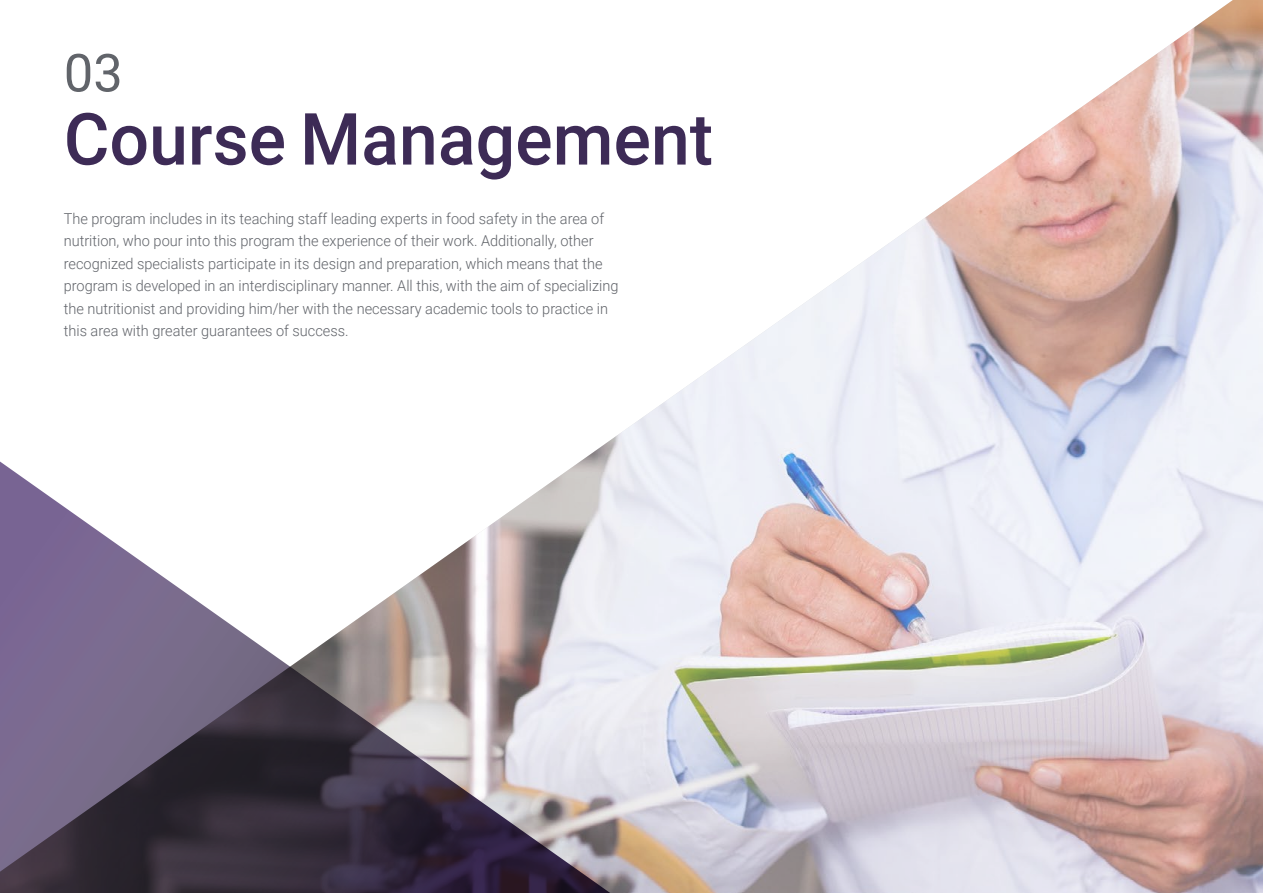
<style>
.page{position:relative;width:1263px;height:893px;background:#fff}
.page>*{position:absolute;margin:0;border:0;box-sizing:border-box;transform-origin:0 0}
.t1{font:500 72px "Roboto";color:#3d2b56}
.t2{font:52.5px "Roboto";color:#61646a}
.t3{font:300 15px/22.5px "Roboto";color:#61646a}
</style>
<div class="page">
<img style="left:602px;top:0;width:661px;height:893px">
<svg style="left:0;top:446px;width:640px;height:447px"></svg>
<h2 class="t2" style="left:64px;top:36px;width:61px">03</h2>
<h1 class="t1" style="left:64px;top:89px;width:651px">Course Management</h1>
<p class="t3" style="left:64px;top:207px;width:556px">The program includes in its teaching staff leading experts in food safety in the area of nutrition, who pour into this program the experience of their work. Additionally, other recognized specialists participate in its design and preparation, which means that the program is developed in an interdisciplinary manner. All this, with the aim of specializing the nutritionist and providing him/her with the necessary academic tools to practice in this area with greater guarantees of success.</p>
</div>
